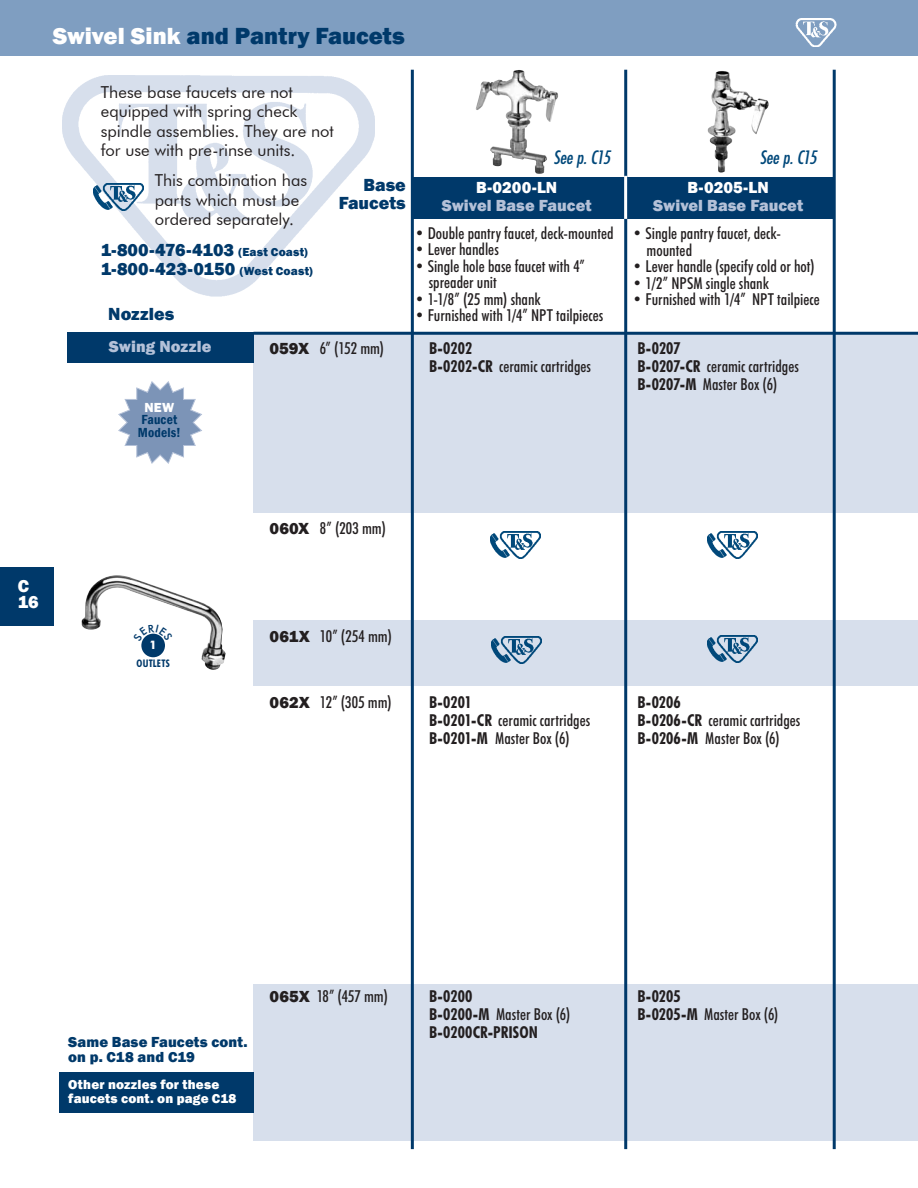
<style>
.page{position:relative;width:918px;height:1188px;background:#fff}
.page>*{position:absolute;margin:0;border:0;box-sizing:border-box;transform-origin:0 0}
.t1{font:800 24px "Franklin Gothic";color:#00396a}
.t2{font:800 18px/19.5px "Franklin Gothic";color:#00396a}
.t3{font:italic 18px "Futura Md Cn BT";letter-spacing:-.015em;color:#00487a}
.t4{font:800 18px/16.5px "Franklin Gothic";color:#fff}
.t5{font:500 condensed 16.5px/16.5px "Futura BT";color:#231f20}
.t6{font:16.5px/19.5px "Futura BT";color:#231f20}
.t7{font:700 condensed 16.5px "Futura BT";color:#231f20}
.t8{font:800 16.5px "Franklin Gothic";letter-spacing:.005em;color:#b4c1d8}
.t9{font:800 16.5px "Franklin Gothic";color:#fff}
.t10{font:800 15px/15px "Franklin Gothic";letter-spacing:.01em;color:#00396a}
.t11{font:800 13.5px/13.5px "Franklin Gothic";letter-spacing:.015em;color:#fff}
.t12{font:600 condensed 13.5px/12.8px "Franklin Gothic";letter-spacing:.01em;color:#00396a}
.t13{font:700 11.85px "Futura BT";color:#fff}
.t14{font:700 condensed 10.5px "Futura BT";letter-spacing:.02em;color:#00396a}
.s1{color:#fff}
.s2{font-size:12px}
.s3{font-family:"Franklin Gothic";font-weight:800;font-stretch:normal}
.s4{font-weight:700}
</style>
<div class="page">
<div style="left:0;top:567px;width:54px;height:58px;background:#00396a"></div>
<div style="left:0;top:0;width:918px;height:55px;background:#7f9ec1"></div>
<img style="left:796px;top:18px;width:40px;height:29px">
<img style="left:476px;top:70px;width:60px;height:98px">
<div style="left:254px;top:984px;width:664px;height:156px;background:#d7dfec"></div>
<div style="left:254px;top:620px;width:664px;height:66px;background:#d7dfec"></div>
<div style="left:254px;top:333px;width:664px;height:179px;background:#d7dfec"></div>
<div style="left:59px;top:1072px;width:195px;height:40px;background:#00396a"></div>
<div style="left:413px;top:177px;width:422px;height:41px;background:#00396a"></div>
<img style="left:82px;top:575px;width:144px;height:95px">
<img style="left:708px;top:71px;width:61px;height:102px">
<div style="left:67px;top:332px;width:187px;height:31px;background:#00396a"></div>
<img style="left:62px;top:75px;width:313px;height:221px">
<img style="left:491px;top:532px;width:50px;height:26px">
<img style="left:491px;top:636px;width:50px;height:27px">
<img style="left:93px;top:184px;width:50px;height:26px">
<img style="left:708px;top:532px;width:50px;height:26px">
<img style="left:708px;top:636px;width:50px;height:27px">
<hr style="left:624px;top:70px;width:3px;height:1079px;background:#00396a">
<hr style="left:624px;top:176px;width:3px;height:43px;background:#fff">
<hr style="left:254px;top:332px;width:664px;height:3px;background:#00396a">
<hr style="left:411px;top:70px;width:3px;height:1079px;background:#00396a">
<hr style="left:833px;top:70px;width:3px;height:1079px;background:#00396a">
<div style="left:140px;top:632px;width:26px;height:27px;background:#00396a;border-radius:50%"></div>
<div style="left:138px;top:631px;width:30px;height:29px;border:3px solid #fff;border-radius:50%"></div>
<svg style="left:118px;top:381px;width:84px;height:83px"></svg>
<svg style="left:133px;top:624px;width:40px;height:18px"></svg>
<h1 class="t1" style="left:53px;top:20px;width:354px"><span class="s1">Swivel Sink</span> and Pantry Faucets</h1>
<p class="t6" style="left:101px;top:82px;width:235px">These base faucets are not equipped with spring check spindle assemblies. They are not for use with pre-rinse units.</p>
<p class="t6" style="left:155px;top:171px;width:154px">This combination has parts which must be ordered separately.</p>
<p class="t2" style="left:101px;top:240px;width:213px">1-800-476-4103 <span class="s2">(East Coast)<br></span>1-800-423-0150 <span class="s2">(West Coast)</span></p>
<p class="t2" style="left:339px;top:176px;width:69px;line-height:18px;text-align:right">Base<br>Faucets</p>
<p class="t2" style="left:108px;top:305px;width:68px">Nozzles</p>
<p class="t3" style="left:554px;top:146px;width:58px">See p. C15</p>
<p class="t3" style="left:760px;top:146px;width:58px">See p. C15</p>
<p class="t9" style="left:476px;top:177px;width:83px">B-0200-LN</p>
<p class="t8" style="left:442px;top:195px;width:152px">Swivel Base Faucet</p>
<p class="t5" style="left:415px;top:225px;width:200px">• Double pantry faucet, deck-mounted</p>
<p class="t5" style="left:415px;top:241px;width:86px">• Lever handles</p>
<p class="t5" style="left:429px;top:258px;width:158px;text-indent:-14px">• Single hole base faucet with 4” spreader unit</p>
<p class="t5" style="left:415px;top:291px;width:128px">• 1-1/8” (25 mm) shank</p>
<p class="t5" style="left:415px;top:307px;width:190px">• Furnished with 1/4” NPT tailpieces</p>
<p class="t9" style="left:688px;top:177px;width:83px">B-0205-LN</p>
<p class="t8" style="left:653px;top:195px;width:152px">Swivel Base Faucet</p>
<p class="t5" style="left:647px;top:225px;width:136px;text-indent:-14px">• Single pantry faucet, deck&shy;mounted</p>
<p class="t5" style="left:633px;top:258px;width:184px">• Lever handle (specify cold or hot)</p>
<p class="t5" style="left:633px;top:275px;width:138px">• 1/2” NPSM single shank</p>
<p class="t5" style="left:633px;top:291px;width:189px">• Furnished with 1/4” NPT tailpiece</p>
<p class="t8" style="left:109px;top:336px;width:104px">Swing Nozzle</p>
<p class="t11" style="left:144px;top:400px;width:31px">NEW</p>
<p class="t12" style="left:138px;top:413px;width:44px">Faucet<br>Models!</p>
<p class="t5" style="left:270px;top:339px;width:116px"><span class="s3">059X</span> 6” (152 mm)</p>
<p class="t7" style="left:429px;top:338px;width:45px">B-0202</p>
<p class="t7" style="left:638px;top:338px;width:44px">B-0207</p>
<p class="t5" style="left:429px;top:357px;width:164px"><span class="s4">B-0202-CR</span> ceramic cartridges</p>
<p class="t5" style="left:637px;top:357px;width:163px;line-height:18px"><span class="s4">B-0207-CR</span> ceramic cartridges<br><span class="s4">B-0207-M</span> Master Box (6)</p>
<p class="t4" style="left:18px;top:577px;width:23px">C<br>16</p>
<p class="t13" style="left:150px;top:637px;width:9px">1</p>
<p class="t14" style="left:137px;top:657px;width:35px">OUTLETS</p>
<p class="t5" style="left:270px;top:519px;width:118px"><span class="s3">060X</span> 8” (203 mm)</p>
<p class="t5" style="left:270px;top:627px;width:124px"><span class="s3">061X</span> 10” (254 mm)</p>
<p class="t5" style="left:270px;top:693px;width:124px"><span class="s3">062X</span> 12” (305 mm)</p>
<p class="t7" style="left:429px;top:692px;width:44px">B-0201</p>
<p class="t7" style="left:637px;top:692px;width:45px">B-0206</p>
<p class="t5" style="left:429px;top:711px;width:163px"><span class="s4">B-0201-CR</span> ceramic cartridges</p>
<p class="t5" style="left:638px;top:711px;width:164px"><span class="s4">B-0206-CR</span> ceramic cartridges</p>
<p class="t5" style="left:429px;top:729px;width:142px"><span class="s4">B-0201-M</span> Master Box (6)</p>
<p class="t5" style="left:638px;top:729px;width:144px"><span class="s4">B-0206-M</span> Master Box (6)</p>
<p class="t10" style="left:68px;top:1034px;width:181px">Same Base Faucets cont. on p. C18 and C19</p>
<p class="t11" style="left:68px;top:1078px;width:170px">Other nozzles for these faucets cont. on page C18</p>
<p class="t5" style="left:270px;top:988px;width:120px"><span class="s3">065X</span> 18” (457 mm)</p>
<p class="t7" style="left:429px;top:987px;width:45px">B-0200</p>
<p class="t7" style="left:637px;top:987px;width:45px">B-0205</p>
<p class="t5" style="left:429px;top:1006px;width:143px"><span class="s4">B-0200-M</span> Master Box (6)</p>
<p class="t5" style="left:637px;top:1006px;width:143px"><span class="s4">B-0205-M</span> Master Box (6)</p>
<p class="t7" style="left:429px;top:1023px;width:110px">B-0200CR-PRISON</p>
</div>
